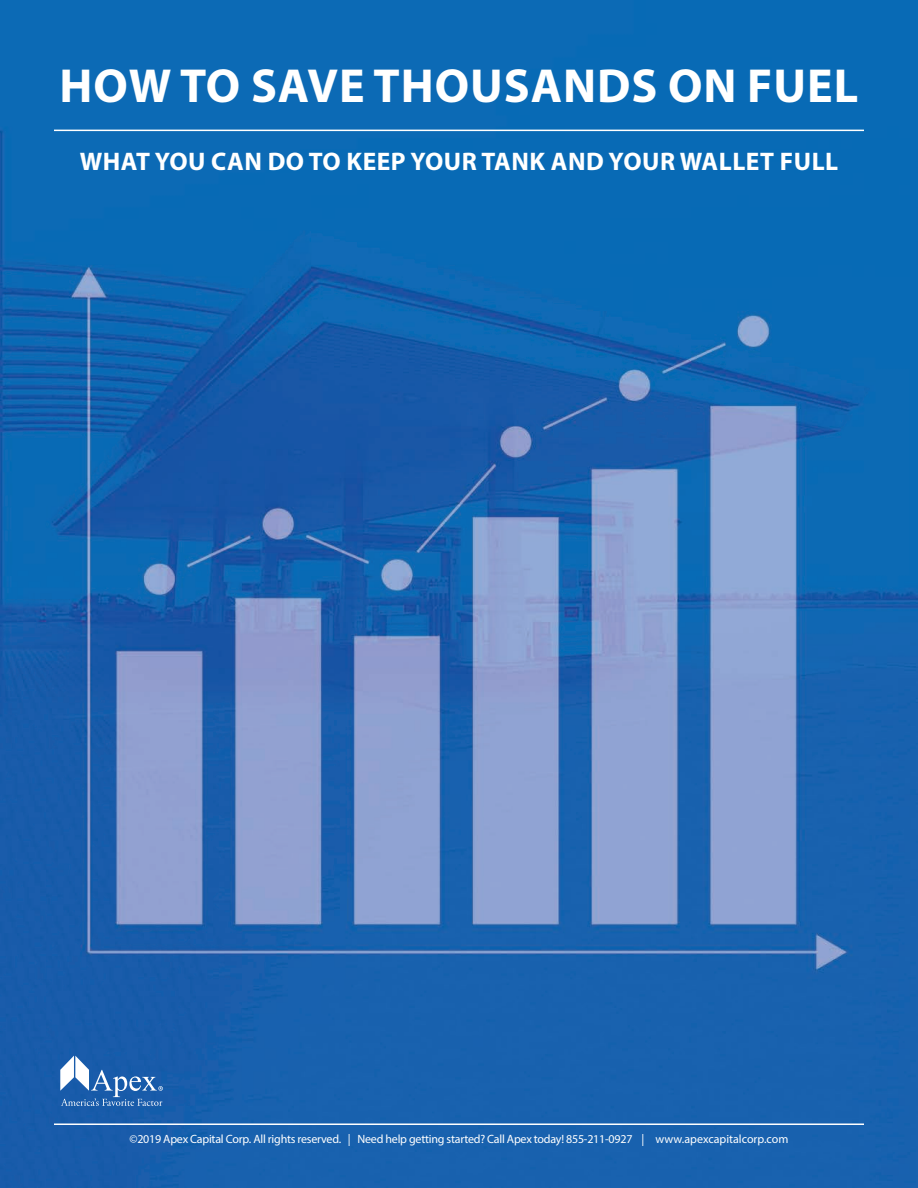
<style>
.page{position:relative;width:918px;height:1188px;background:#fff}
.page>*{position:absolute;margin:0;border:0;box-sizing:border-box;transform-origin:0 0}
.t1{font:700 48px "Myriad Pro";letter-spacing:.02em;color:#fff}
.t2{font:700 25.5px "Myriad Pro";letter-spacing:.02em;color:#fff}
.t3{font:700 18px "Myriad Pro";color:#fff}
.t4{font:12px "Myriad Pro";letter-spacing:-.02em;color:#fff}
</style>
<div class="page">
<img style="left:0;top:0;width:918px;height:1188px">
<hr style="left:54px;top:130px;width:810px;height:1px;background:#fff">
<svg style="left:60px;top:1056px;width:103px;height:50px;background:#487dbb"></svg>
<hr style="left:54px;top:1124px;width:810px;height:1px;background:#fff">
<h3 class="t3" style="left:836px;top:61px;width:11px">1</h3>
<p class="t1" style="left:60px;top:55px;width:800px">HOW TO SAVE THOUSANDS ON FUEL</p>
<p class="t2" style="left:80px;top:145px;width:760px">WHAT YOU CAN DO TO KEEP YOUR TANK AND YOUR WALLET FULL</p>
<p class="t4" style="left:129px;top:1132px;width:661px">©2019 Apex Capital Corp. All rights reserved. | Need help getting started? Call Apex today! 855-211-0927 | www.apexcapitalcorp.com</p>
</div>
